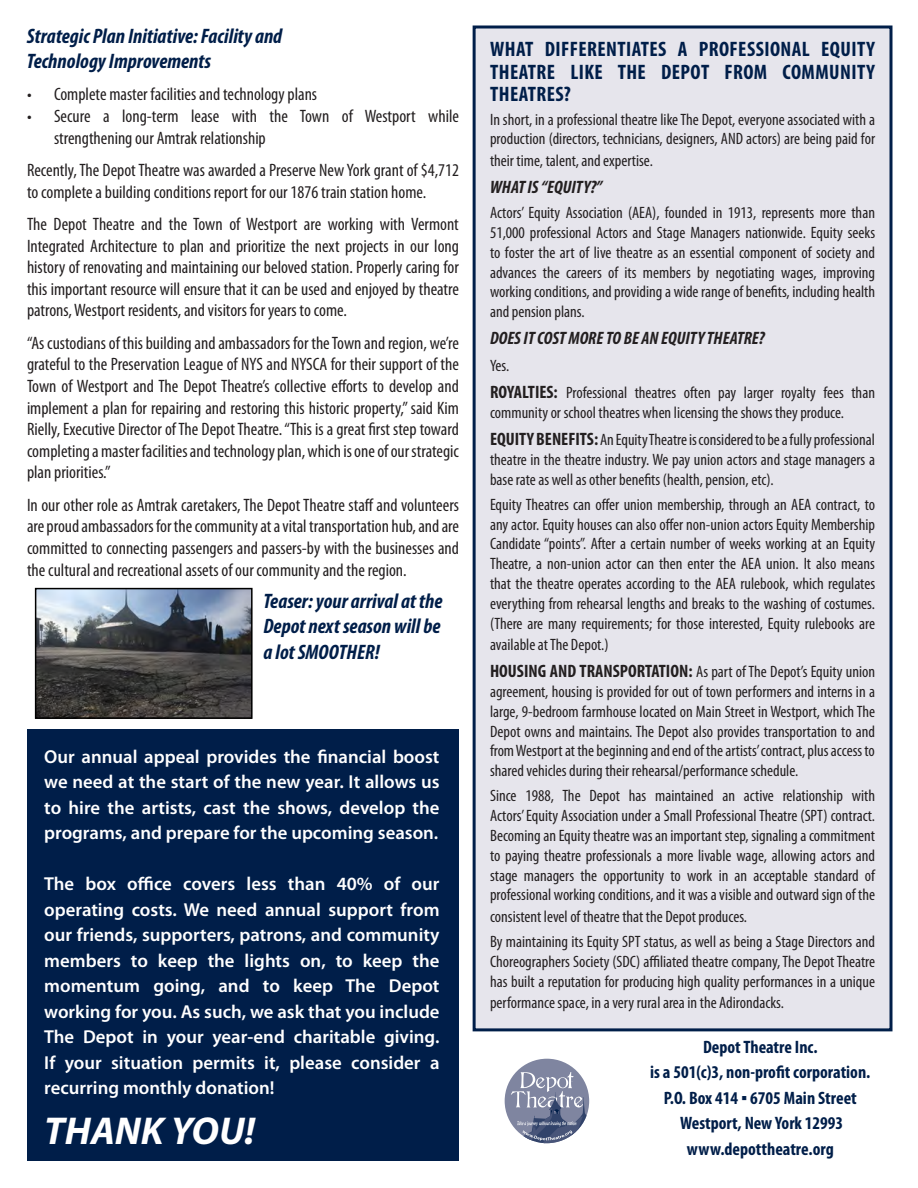
<style>
.page{position:relative;width:918px;height:1188px;background:#fff}
.page>*{position:absolute;margin:0;border:0;box-sizing:border-box;transform-origin:0 0}
.t1{font:italic 700 39px "Myriad Pro";color:#fff}
.t2{font:italic 700 condensed 21px/25.2px "Myriad Pro";color:#001e49;text-align:justify}
.t3{font:700 condensed 21px/22.5px "Myriad Pro";letter-spacing:.02em;color:#001e49;text-align:justify}
.t4{font:600 18.75px/25.5px "Myriad Pro";color:#fff;text-align:justify}
.t5{font:condensed 18px/21.6px "Myriad Pro";color:#231f20;text-align:justify}
.t6{font:700 condensed 18px/25.5px "Myriad Pro";color:#001e49;text-align:center}
.t7{font:italic 700 condensed 18px "Myriad Pro";color:#231f20}
.t8{font:condensed 16.5px/19.8px "Myriad Pro";color:#231f20}
.s1{font-weight:700;font-size:18px}
.s2{font-family:"Arial";font-weight:400;font-stretch:normal}
</style>
<div class="page">
<div style="left:473px;top:26px;width:419px;height:1005px;background:#e6e5ec;border:3px solid #001e49"></div>
<img style="left:38px;top:591px;width:212px;height:125px">
<div style="left:35px;top:588px;width:218px;height:131px;border:2px solid #000"></div>
<div style="left:27px;top:729px;width:432px;height:432px;background:#001e49"></div>
<svg style="left:504px;top:1058px;width:86px;height:86px"></svg>
<p class="t2" style="left:27px;top:23px;width:257px">Strategic Plan Initiative: Facility and<br>Technology Improvements</p>
<p class="t5" style="left:27px;top:83px;width:292px">• Complete master facilities and technology plans</p>
<p class="t5" style="left:54px;top:105px;width:407px;text-indent:-27px">• Secure a long-term lease with the Town of Westport while strengthening our Amtrak relationship</p>
<p class="t5" style="left:27px;top:159px;width:434px">Recently, The Depot Theatre was awarded a Preserve New York grant of $4,712 to complete a building conditions report for our 1876 train station home.</p>
<p class="t5" style="left:27px;top:213px;width:434px">The Depot Theatre and the Town of Westport are working with Vermont Integrated Architecture to plan and prioritize the next projects in our long history of renovating and maintaining our beloved station. Properly caring for this important resource will ensure that it can be used and enjoyed by theatre patrons, Westport residents, and visitors for years to come.</p>
<p class="t5" style="left:27px;top:332px;width:434px">“As custodians of this building and ambassadors for the Town and region, we’re grateful to the Preservation League of NYS and NYSCA for their support of the Town of Westport and The Depot Theatre’s collective efforts to develop and implement a plan for repairing and restoring this historic property,” said Kim Rielly, Executive Director of The Depot Theatre. “This is a great first step toward completing a master facilities and technology plan, which is one of our strategic plan priorities.”</p>
<p class="t5" style="left:27px;top:494px;width:434px">In our other role as Amtrak caretakers, The Depot Theatre staff and volunteers are proud ambassadors for the community at a vital transportation hub, and are committed to connecting passengers and passers-by with the businesses and the cultural and recreational assets of our community and the region.</p>
<p class="t2" style="left:264px;top:588px;width:180px">Teaser: your arrival at the Depot next season will be a lot SMOOTHER!</p>
<p class="t4" style="left:44px;top:743px;width:397px">Our annual appeal provides the financial boost we need at the start of the new year. It allows us to hire the artists, cast the shows, develop the programs, and prepare for the upcoming season.</p>
<p class="t4" style="left:44px;top:870px;width:397px">The box office covers less than 40% of our operating costs. We need annual support from our friends, supporters, patrons, and community members to keep the lights on, to keep the momentum going, and to keep The Depot working for you. As such, we ask that you include The Depot in your year-end charitable giving.<br>If your situation permits it, please consider a recurring monthly donation!</p>
<h1 class="t1" style="left:44px;top:1105px;width:212px">THANK YOU!</h1>
<p class="t3" style="left:490px;top:38px;width:386px">WHAT DIFFERENTIATES A PROFESSIONAL EQUITY THEATRE LIKE THE DEPOT FROM COMMUNITY THEATRES?</p>
<p class="t8" style="left:490px;top:109px;width:387px">In short, in a professional theatre like The Depot, everyone associated with a production (directors, technicians, designers, AND actors) are being paid for</p>
<p class="t8" style="left:490px;top:150px;width:164px">their time, talent, and expertise.</p>
<p class="t7" style="left:490px;top:176px;width:114px">WHAT IS “EQUITY?”</p>
<p class="t8" style="left:490px;top:203px;width:387px;text-align:justify">Actors’ Equity Association (AEA), founded in 1913, represents more than 51,000 professional Actors and Stage Managers nationwide. Equity seeks to foster the art of live theatre as an essential component of society and advances the careers of its members by negotiating wages, improving working conditions, and providing a wide range of benefits, including health and pension plans.</p>
<p class="t7" style="left:490px;top:327px;width:276px">DOES IT COST MORE TO BE AN EQUITY THEATRE?</p>
<p class="t8" style="left:490px;top:352px;width:386px;line-height:27px">Yes.<br><span class="s1">ROYALTIES:</span> Professional theatres often pay larger royalty fees than</p>
<p class="t8" style="left:490px;top:399px;width:386px;line-height:27px">community or school theatres when licensing the shows they produce.<br><span class="s1">EQUITY BENEFITS:</span> An Equity Theatre is considered to be a fully professional</p>
<p class="t8" style="left:490px;top:449px;width:387px">theatre in the theatre industry. We pay union actors and stage managers a base rate as well as other benefits (health, pension, etc).</p>
<p class="t8" style="left:490px;top:494px;width:387px;text-align:justify">Equity Theatres can offer union membership, through an AEA contract, to any actor. Equity houses can also offer non-union actors Equity Membership Candidate “points”. After a certain number of weeks working at an Equity Theatre, a non-union actor can then enter the AEA union. It also means that the theatre operates according to the AEA rulebook, which regulates everything from rehearsal lengths and breaks to the washing of costumes. (There are many requirements; for those interested, Equity rulebooks are</p>
<p class="t8" style="left:490px;top:631px;width:387px;line-height:27px">available at The Depot.)<br><span class="s1">HOUSING AND TRANSPORTATION:</span> As part of The Depot’s Equity union</p>
<p class="t8" style="left:490px;top:681px;width:386px;text-align:justify">agreement, housing is provided for out of town performers and interns in a large, 9-bedroom farmhouse located on Main Street in Westport, which The Depot owns and maintains. The Depot also provides transportation to and from Westport at the beginning and end of the artists’ contract, plus access to shared vehicles during their rehearsal/performance schedule.</p>
<p class="t8" style="left:490px;top:786px;width:387px;text-align:justify">Since 1988, The Depot has maintained an active relationship with Actors’ Equity Association under a Small Professional Theatre (SPT) contract.<br>Becoming an Equity theatre was an important step, signaling a commitment to paying theatre professionals a more livable wage, allowing actors and stage managers the opportunity to work in an acceptable standard of professional working conditions, and it was a visible and outward sign of the</p>
<p class="t8" style="left:490px;top:904px;width:387px;line-height:25.2px">consistent level of theatre that the Depot produces.<br>By maintaining its Equity SPT status, as well as being a Stage Directors and</p>
<p class="t8" style="left:490px;top:951px;width:387px">Choreographers Society (SDC) affiliated theatre company, The Depot Theatre has built a reputation for producing high quality performances in a unique</p>
<p class="t8" style="left:490px;top:993px;width:295px">performance space, in a very rural area in the Adirondacks.</p>
<p class="t6" style="left:650px;top:1034px;width:222px">Depot Theatre Inc.<br>is a 501(c)3, non-profit corporation.<br>P.O. Box 414 <span class="s2">▪</span> 6705 Main Street<br>Westport, New York 12993 www.depottheatre.org</p>
</div>
